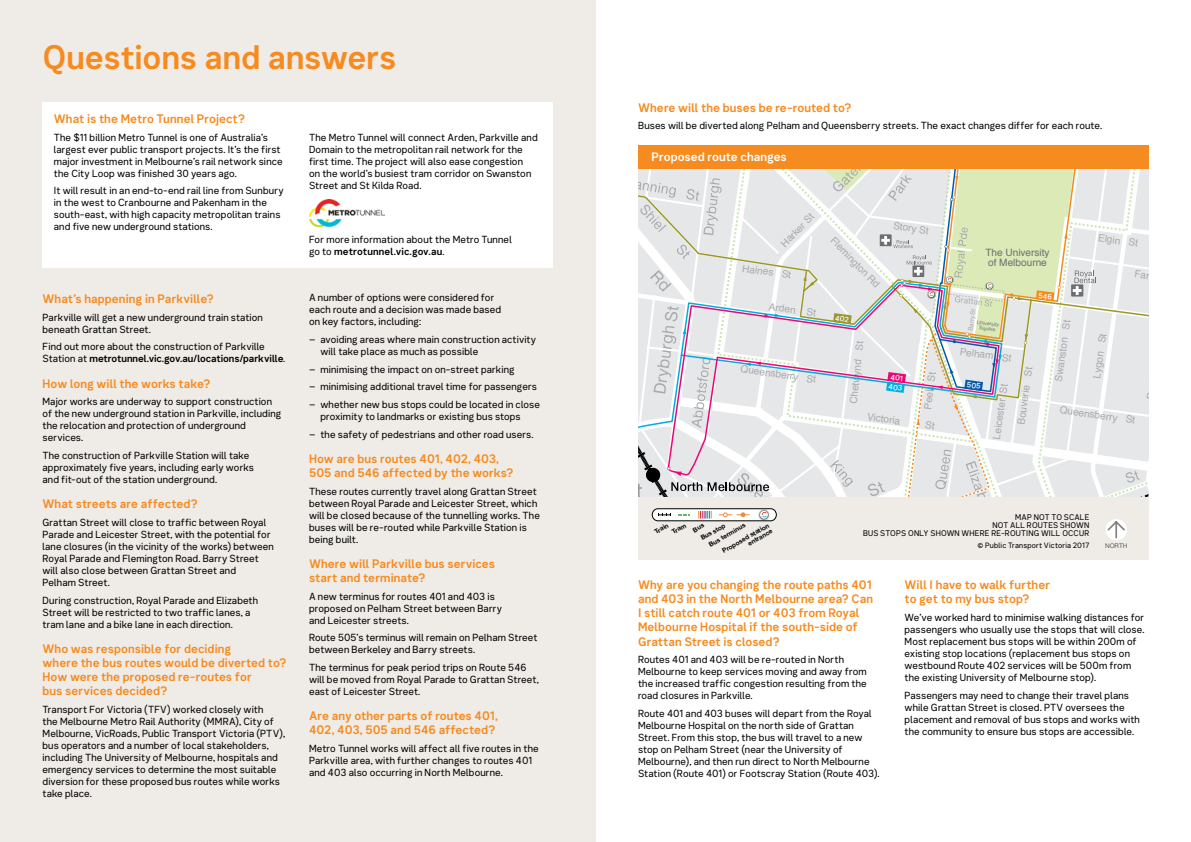
<style>
.page{position:relative;width:1191px;height:842px;background:#fff}
.page>*{position:absolute;margin:0;border:0;box-sizing:border-box;transform-origin:0 0}
.t1{font:700 33px "Network Sans";letter-spacing:-.005em;color:#f68b1f}
.t2{font:700 12px/14px "Network Sans";color:#f68b1f}
.t3{font:700 12px "Network Sans";color:#fff}
.t4{font:10.1px "Helvetica";color:#a7a9ac}
.t5{font:10.1px/10.1px "Helvetica";color:#6d6e71}
.t6{font:10px/12px "Network Sans";letter-spacing:.01em;color:#000}
.t7{font:8px/8px "Network Sans";letter-spacing:.025em;color:#000;text-align:right}
.t8{font:7.5px "Network Sans";letter-spacing:.02em;color:#000}
.t9{font:700 6.5px/10px "Helvetica Neue";color:#000}
.t10{font:6.4px "Helvetica Neue LT Std";color:#58595b}
.t11{font:6.1px "Helvetica Neue";color:#a7a9ac}
.t12{font:5px "Helvetica Neue";color:#6d6e71}
.s1{font-weight:700}
</style>
<div class="page">
<div style="left:0;top:0;width:595px;height:842px;background:#efece8"></div>
<div style="left:638px;top:497px;width:510px;height:63px;background:#efece8"></div>
<div style="left:1105px;top:519px;width:21px;height:21px;background:#fff;border-radius:50%"></div>
<div style="left:638px;top:145px;width:510px;height:24px;background:#f68b1f"></div>
<div style="left:43px;top:102px;width:510px;height:165px;background:#fff"></div>
<img style="left:309px;top:199px;width:75px;height:28px">
<svg style="left:638px;top:169px;width:510px;height:370px"></svg>
<h1 class="t1" style="left:42px;top:29px;width:356px">Questions and answers</h1>
<p class="t2" style="left:54px;top:111px;width:193px">What is the Metro Tunnel Project?</p>
<p class="t6" style="left:54px;top:131px;width:230px">The $11 billion Metro Tunnel is one of Australia’s largest ever public transport projects. It’s the first major investment in Melbourne’s rail network since the City Loop was finished 30 years ago.</p>
<p class="t6" style="left:54px;top:184px;width:231px">It will result in an end-to-end rail line from Sunbury in the west to Cranbourne and Pakenham in the south-east, with high capacity metropolitan trains and five new underground stations.</p>
<p class="t2" style="left:43px;top:291px;width:173px">What’s happening in Parkville?</p>
<p class="t6" style="left:43px;top:311px;width:222px">Parkville will get a new underground train station beneath Grattan Street.</p>
<p class="t6" style="left:43px;top:340px;width:244px">Find out more about the construction of Parkville<br>Station at <span class="s1">metrotunnel.vic.gov.au/locations/parkville</span>.</p>
<p class="t2" style="left:43px;top:376px;width:169px">How long will the works take?</p>
<p class="t6" style="left:43px;top:395px;width:240px">Major works are underway to support construction of the new underground station in Parkville, including the relocation and protection of underground services.</p>
<p class="t6" style="left:43px;top:449px;width:213px">The construction of Parkville Station will take approximately five years, including early works and fit-out of the station underground.</p>
<p class="t2" style="left:43px;top:496px;width:157px">What streets are affected?</p>
<p class="t6" style="left:43px;top:516px;width:233px">Grattan Street will close to traffic between Royal Parade and Leicester Street, with the potential for lane closures (in the vicinity of the works) between Royal Parade and Flemington Road. Barry Street will also close between Grattan Street and<br>Pelham Street.</p>
<p class="t6" style="left:43px;top:594px;width:217px">During construction, Royal Parade and Elizabeth<br>Street will be restricted to two traffic lanes, a tram lane and a bike lane in each direction.</p>
<p class="t2" style="left:43px;top:641px;width:245px">Who was responsible for deciding<br>where the bus routes would be diverted to?<br>How were the proposed re-routes for<br>bus services decided?</p>
<p class="t6" style="left:43px;top:703px;width:244px">Transport For Victoria (TFV) worked closely with<br>the Melbourne Metro Rail Authority (MMRA), City of Melbourne, VicRoads, Public Transport Victoria (PTV), bus operators and a number of local stakeholders, including The University of Melbourne, hospitals and emergency services to determine the most suitable diversion for these proposed bus routes while works take place.</p>
<p class="t6" style="left:309px;top:131px;width:230px">The Metro Tunnel will connect Arden, Parkville and Domain to the metropolitan rail network for the first time. The project will also ease congestion<br>on the world’s busiest tram corridor on Swanston Street and St Kilda Road.</p>
<p class="t6" style="left:309px;top:233px;width:204px">For more information about the Metro Tunnel go to <span class="s1">metrotunnel.vic.gov.au</span>.</p>
<p class="t6" style="left:309px;top:291px;width:193px">A number of options were considered for each route and a decision was made based on key factors, including:</p>
<p class="t6" style="left:320px;top:333px;width:217px;text-indent:-11px">– avoiding areas where main construction activity will take place as much as possible</p>
<p class="t6" style="left:309px;top:363px;width:207px">– minimising the impact on on-street parking</p>
<p class="t6" style="left:309px;top:380px;width:229px">– minimising additional travel time for passengers</p>
<p class="t6" style="left:320px;top:398px;width:221px;text-indent:-11px">– whether new bus stops could be located in close proximity to landmarks or existing bus stops</p>
<p class="t6" style="left:309px;top:428px;width:226px">– the safety of pedestrians and other road users.</p>
<p class="t2" style="left:309px;top:451px;width:206px">How are bus routes 401, 402, 403,<br>505 and 546 affected by the works?</p>
<p class="t6" style="left:309px;top:485px;width:232px">These routes currently travel along Grattan Street between Royal Parade and Leicester Street, which will be closed because of the tunnelling works. The buses will be re-routed while Parkville Station is being built.</p>
<p class="t2" style="left:309px;top:556px;width:187px">Where will Parkville bus services start and terminate?</p>
<p class="t6" style="left:309px;top:590px;width:194px">A new terminus for routes 401 and 403 is proposed on Pelham Street between Barry and Leicester streets.</p>
<p class="t6" style="left:309px;top:631px;width:230px">Route 505’s terminus will remain on Pelham Street between Berkeley and Barry streets.</p>
<p class="t6" style="left:309px;top:661px;width:231px">The terminus for peak period trips on Route 546 will be moved from Royal Parade to Grattan Street, east of Leicester Street.</p>
<p class="t2" style="left:309px;top:709px;width:190px">Are any other parts of routes 401,<br>402, 403, 505 and 546 affected?</p>
<p class="t6" style="left:309px;top:742px;width:231px">Metro Tunnel works will affect all five routes in the<br>Parkville area, with further changes to routes 401 and 403 also occurring in North Melbourne.</p>
<p class="t2" style="left:638px;top:100px;width:215px">Where will the buses be re-routed to?</p>
<p class="t6" style="left:638px;top:119px;width:466px">Buses will be diverted along Pelham and Queensberry streets. The exact changes differ for each route.</p>
<p class="t3" style="left:651px;top:146px;width:137px">Proposed route changes</p>
<p class="t4" style="left:777px;top:240px;width:44px;rotate:-45deg">Harker St</p>
<p class="t4" style="left:743px;top:260px;width:51px;rotate:8deg">Haines St</p>
<p class="t4" style="left:770px;top:299px;width:49px;rotate:8deg">Arden St</p>
<p class="t4" style="left:742px;top:361px;width:78px;rotate:8deg">Queensberry St</p>
<p class="t4" style="left:838px;top:233px;width:67px;rotate:46deg">Flemington Rd</p>
<p class="t4" style="left:894px;top:218px;width:37px;rotate:8deg">Story St</p>
<p class="t4" style="left:845px;top:403px;width:64px;rotate:-84deg">Chetwynd St</p>
<p class="t4" style="left:920px;top:408px;width:40px;rotate:-83deg">Peel St</p>
<p class="t4" style="left:868px;top:408px;width:35px;rotate:8deg">Victoria</p>
<p class="t5" style="left:985px;top:248px;width:66px">The University of Melbourne</p>
<p class="t4" style="left:1099px;top:230px;width:42px;rotate:8deg">Elgin St</p>
<p class="t11" style="left:966px;top:330px;width:24px;rotate:-83deg">Barry St</p>
<p class="t12" style="left:977px;top:318px;width:24px;rotate:8deg">University</p>
<p class="t12" style="left:980px;top:324px;width:18px;rotate:8deg">Square</p>
<p class="t4" style="left:961px;top:343px;width:54px;rotate:8deg">Pelham St</p>
<p class="t4" style="left:988px;top:438px;width:57px;rotate:-82deg">Leicester St</p>
<p class="t4" style="left:1013px;top:423px;width:59px;rotate:-82deg">Bouverie St</p>
<p class="t4" style="left:1050px;top:380px;width:64px;rotate:-82deg">Swanston St</p>
<p class="t4" style="left:1088px;top:377px;width:46px;rotate:-82deg">Lygon St</p>
<p class="t4" style="left:1061px;top:402px;width:78px;rotate:8deg">Queensberry St</p>
<p class="t9" style="left:652px;top:528px;width:17px;rotate:-30deg">Train</p>
<p class="t9" style="left:670px;top:528px;width:17px;rotate:-30deg">Tram</p>
<p class="t9" style="left:702px;top:532px;width:42px;text-indent:-4px;rotate:-30deg">Bus stop<br>Bus terminus</p>
<p class="t9" style="left:721px;top:548px;width:54px;line-height:6.7px;text-align:right;rotate:-30deg">Proposed station entrance</p>
<p class="t7" style="left:863px;top:513px;width:228px">MAP NOT TO SCALE<br>NOT ALL ROUTES SHOWN<br>BUS STOPS ONLY SHOWN WHERE RE-ROUTING WILL OCCUR</p>
<p class="t8" style="left:977px;top:538px;width:113px">© Public Transport Victoria 2017</p>
<p class="t10" style="left:1105px;top:541px;width:24px">NORTH</p>
<p class="t2" style="left:638px;top:578px;width:236px">Why are you changing the route paths 401 and 403 in the North Melbourne area? Can I still catch route 401 or 403 from Royal Melbourne Hospital if the south-side of Grattan Street is closed?</p>
<p class="t6" style="left:638px;top:653px;width:230px">Routes 401 and 403 will be re-routed in North Melbourne to keep services moving and away from the increased traffic congestion resulting from the road closures in Parkville.</p>
<p class="t6" style="left:638px;top:707px;width:243px">Route 401 and 403 buses will depart from the Royal Melbourne Hospital on the north side of Grattan Street. From this stop, the bus will travel to a new stop on Pelham Street (near the University of Melbourne), and then run direct to North Melbourne Station (Route 401) or Footscray Station (Route 403).</p>
<p class="t2" style="left:904px;top:578px;width:147px">Will I have to walk further to get to my bus stop?</p>
<p class="t6" style="left:904px;top:611px;width:241px">We’ve worked hard to minimise walking distances for passengers who usually use the stops that will close.<br>Most replacement bus stops will be within 200m of existing stop locations (replacement bus stops on westbound Route 402 services will be 500m from the existing University of Melbourne stop).</p>
<p class="t6" style="left:904px;top:689px;width:237px">Passengers may need to change their travel plans while Grattan Street is closed. PTV oversees the placement and removal of bus stops and works with the community to ensure bus stops are accessible.</p>
</div>
